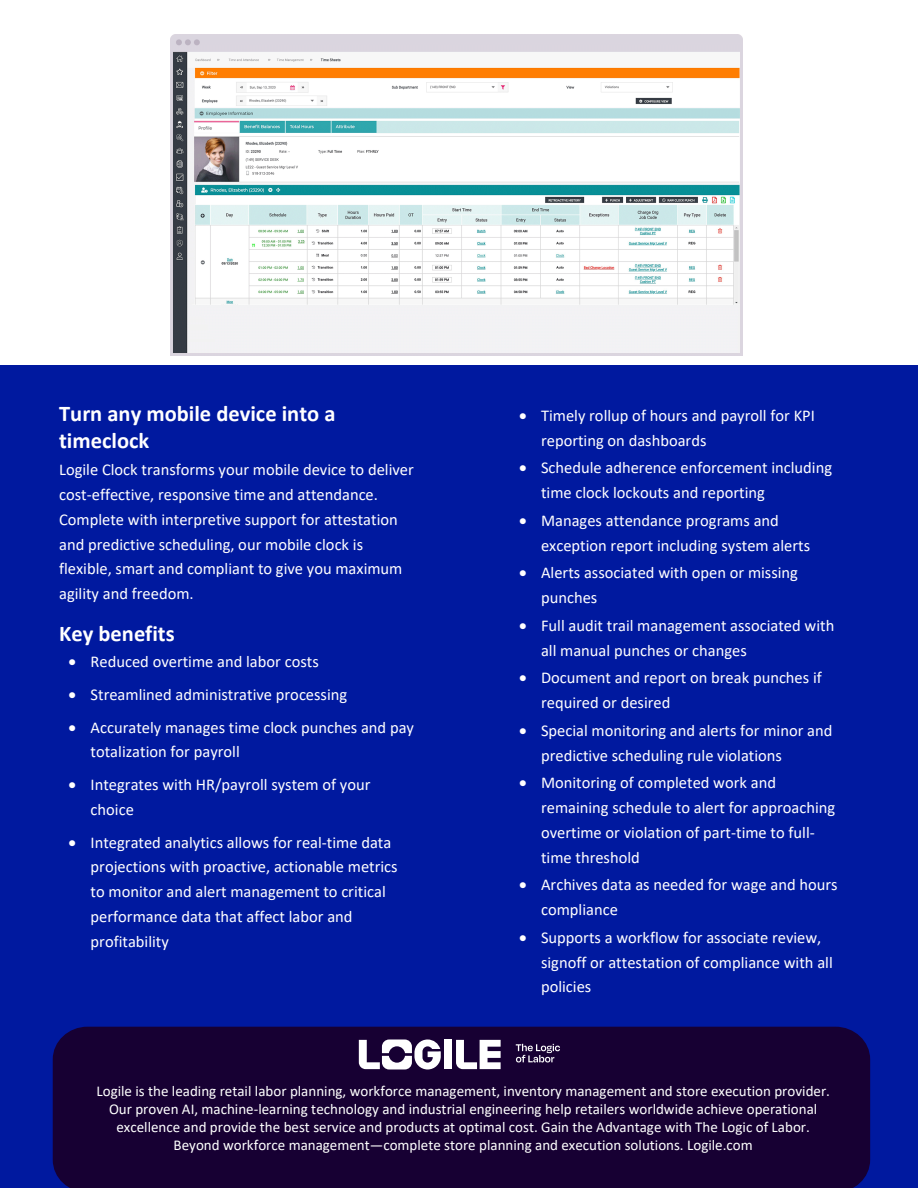
<style>
.page{position:relative;width:918px;height:1188px;background:#fff}
.page>*{position:absolute;margin:0;border:0;box-sizing:border-box;transform-origin:0 0}
.Body{font:700 22.5px/27px "Calibri";color:#fff}
.Body-2{font:16.5px/24.8px "Calibri";color:#fff}
.Body-3{font:15px/18px "Calibri";color:#fff;text-align:center}
</style>
<div class="page">
<div style="left:0;top:20px;width:918px;height:1168px;background:#00199f"></div>
<div style="left:0;top:20px;width:918px;height:344px;background:#fff"></div>
<div style="left:53px;top:1027px;width:817px;height:161px;background:#170033"></div>
<svg style="left:516px;top:1044px;width:44px;height:18px"></svg>
<div style="left:444px;top:1040px;width:8px;height:29px;background:#fff"></div>
<svg style="left:456px;top:1040px;width:45px;height:29px"></svg>
<svg style="left:359px;top:1040px;width:82px;height:29px"></svg>
<img style="left:171px;top:34px;width:572px;height:322px">
<p class="Body" style="left:59px;top:400px;width:278px">Turn any mobile device into a timeclock</p>
<p class="Body-2" style="left:59px;top:457px;width:356px">Logile Clock transforms your mobile device to deliver cost-effective, responsive time and attendance.<br>Complete with interpretive support for attestation and predictive scheduling, our mobile clock is flexible, smart and compliant to give you maximum agility and freedom.</p>
<p class="Body" style="left:59px;top:619px;width:117px">Key benefits</p>
<p class="Body-2" style="left:69px;top:649px;width:252px">• Reduced overtime and labor costs</p>
<p class="Body-2" style="left:69px;top:682px;width:280px">• Streamlined administrative processing</p>
<p class="Body-2" style="left:91px;top:714px;width:325px;text-indent:-22px">• Accurately manages time clock punches and pay totalization for payroll</p>
<p class="Body-2" style="left:91px;top:772px;width:281px;text-indent:-22px">• Integrates with HR/payroll system of your choice</p>
<p class="Body-2" style="left:91px;top:829px;width:309px;text-indent:-22px">• Integrated analytics allows for real-time data projections with proactive, actionable metrics to monitor and alert management to critical performance data that affect labor and profitability</p>
<p class="Body-2" style="left:541px;top:403px;width:275px;text-indent:-22px">• Timely rollup of hours and payroll for KPI reporting on dashboards</p>
<p class="Body-2" style="left:541px;top:455px;width:293px;text-indent:-22px">• Schedule adherence enforcement including time clock lockouts and reporting</p>
<p class="Body-2" style="left:541px;top:508px;width:271px;text-indent:-22px">• Manages attendance programs and exception report including system alerts</p>
<p class="Body-2" style="left:541px;top:560px;width:259px;text-indent:-22px">• Alerts associated with open or missing punches</p>
<p class="Body-2" style="left:541px;top:613px;width:295px;text-indent:-22px">• Full audit trail management associated with all manual punches or changes</p>
<p class="Body-2" style="left:541px;top:665px;width:282px;text-indent:-22px">• Document and report on break punches if required or desired</p>
<p class="Body-2" style="left:541px;top:718px;width:293px;text-indent:-22px">• Special monitoring and alerts for minor and predictive scheduling rule violations</p>
<p class="Body-2" style="left:541px;top:770px;width:296px;text-indent:-22px">• Monitoring of completed work and remaining schedule to alert for approaching overtime or violation of part-time to full&shy;time threshold</p>
<p class="Body-2" style="left:541px;top:872px;width:298px;text-indent:-22px">• Archives data as needed for wage and hours compliance</p>
<p class="Body-2" style="left:541px;top:925px;width:293px;text-indent:-22px">• Supports a workflow for associate review, signoff or attestation of compliance with all policies</p>
<p class="Body-3" style="left:97px;top:1081px;width:735px">Logile is the leading retail labor planning, workforce management, inventory management and store execution provider.<br>Our proven AI, machine-learning technology and industrial engineering help retailers worldwide achieve operational excellence and provide the best service and products at optimal cost. Gain the Advantage with The Logic of Labor.<br>Beyond workforce management—complete store planning and execution solutions. Logile.com</p>
</div>
